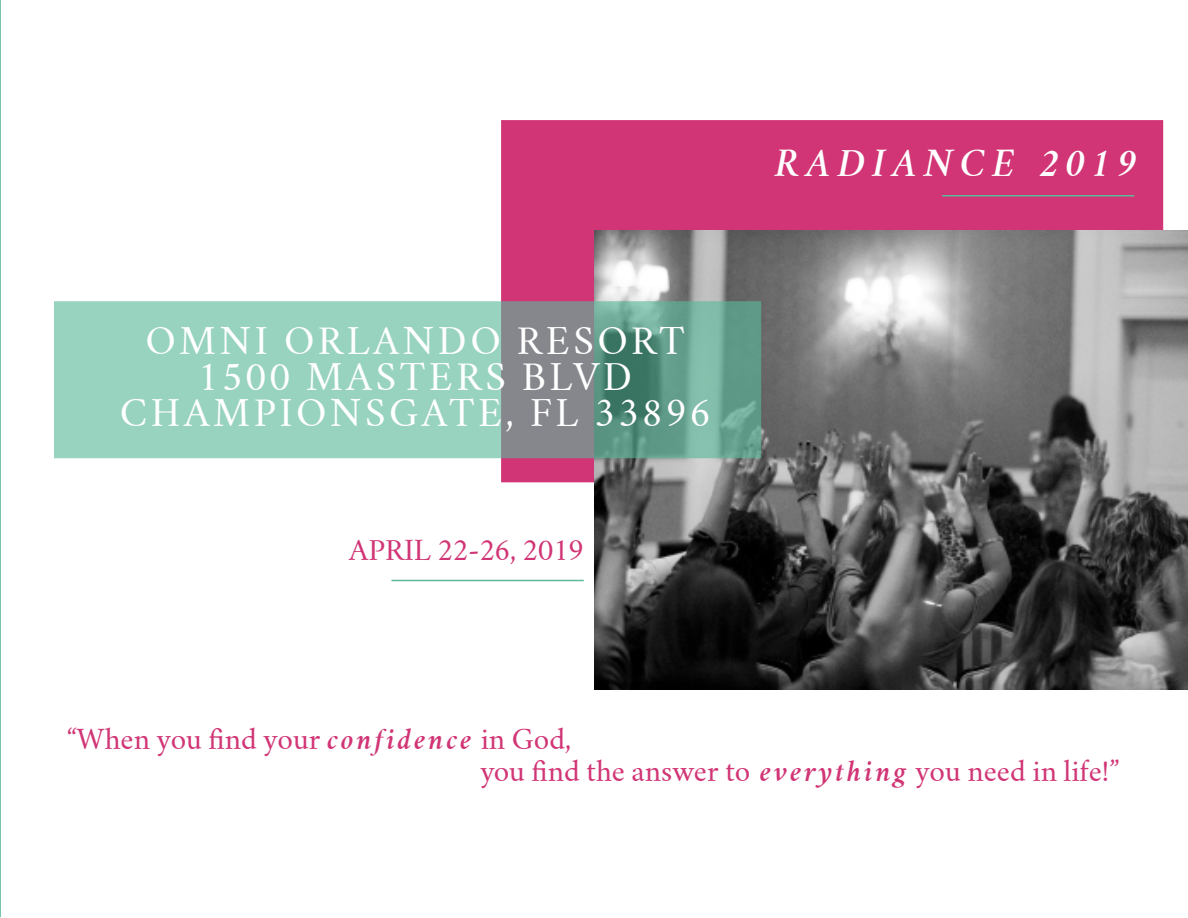
<style>
.page{position:relative;width:1188px;height:918px;background:#fff}
.page>*{position:absolute;margin:0;border:0;box-sizing:border-box;transform-origin:0 0}
.t1{font:36px/36px "Crimson Text";letter-spacing:.1em;color:#fff;text-align:center}
.t2{font:italic 600 36px "Crimson Text";letter-spacing:.2em;color:#fff}
.t3{font:27px/32.4px "Crimson Text";color:#d13575}
.s1{font-weight:600;font-style:italic}
</style>
<div class="page">
<div style="left:501px;top:120px;width:662px;height:362px;background:#d13575;border:2px solid #d13575"></div>
<svg style="left:0;top:0;width:1px;height:917px"></svg>
<img style="left:594px;top:230px;width:594px;height:459px">
<svg style="left:54px;top:301px;width:707px;height:157px;background:#89bcac"></svg>
<hr style="left:392px;top:580px;width:192px;height:1px;background:#5bb99c">
<hr style="left:942px;top:195px;width:192px;height:1px;background:#5bb99c">
<h1 class="t1" style="left:120px;top:324px;width:592px">OMNI ORLANDO RESORT<br>1500 MASTERS BLVD<br>CHAMPIONSGATE, FL 33896</h1>
<p class="t3" style="left:349px;top:534px;width:236px">APRIL 22-26, 2019</p>
<h1 class="t2" style="left:775px;top:141px;width:360px">RADIANCE 2019</h1>
<p class="t3" style="left:480px;top:723px;width:641px;text-indent:-413px">“When you find your <span class="s1">confidence</span> in God,<br>you find the answer to <span class="s1">everything</span> you need in life!”</p>
</div>
